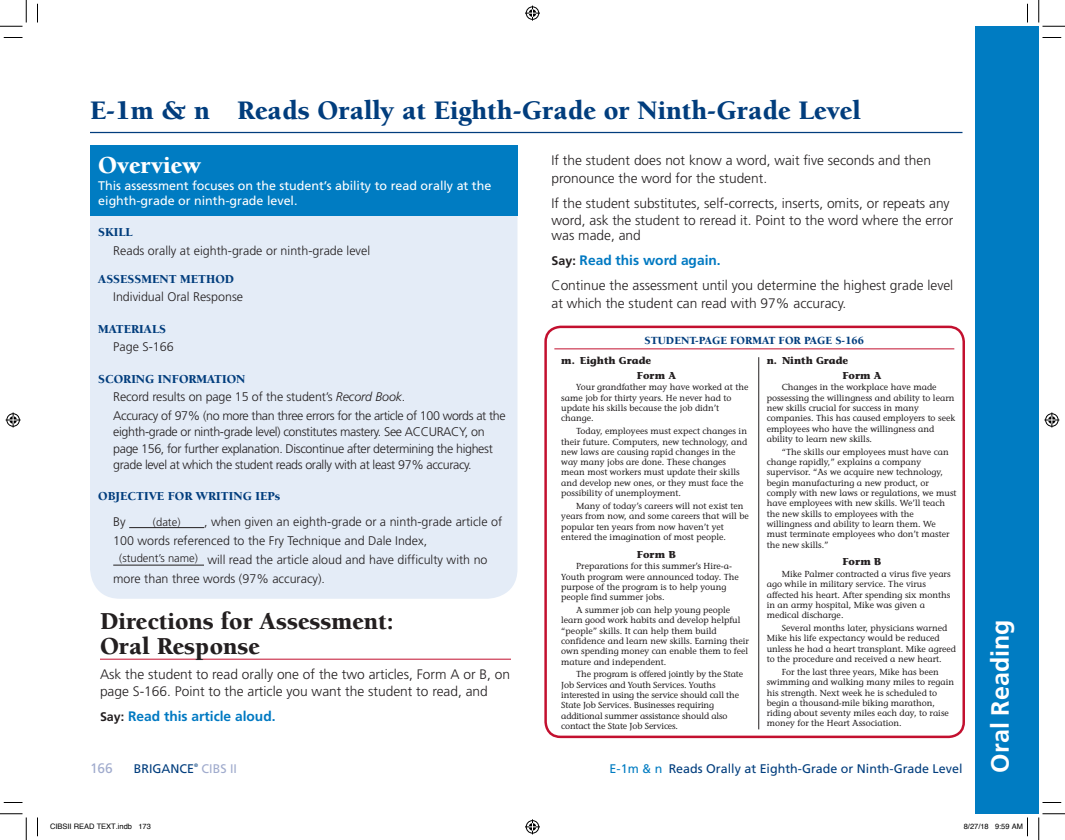
<style>
.page{position:relative;width:1065px;height:840px;background:#fff}
.page>*{position:absolute;margin:0;border:0;box-sizing:border-box;transform-origin:0 0}
.t1{font:900 27.5px "Berkeley Std";color:#013d7d}
.t2{font:900 25px/25px "Berkeley Std";color:#231f20}
.t3{font:700 25px "Frutiger LT Std";color:#fff}
.t4{font:900 25px "Berkeley Std";color:#fff}
.t5{font:300 13.75px/17.5px "Frutiger LT Std";color:#231f20}
.t6{font:700 13.75px "Frutiger LT Std";color:#0079c2}
.t7{font:13.75px "Frutiger LT Std";color:#a0abcd}
.t8{font:300 12.5px/16.2px "Frutiger LT Std";letter-spacing:-.02em;color:#231f20}
.t9{font:300 12.5px "Frutiger LT Std";color:#231f20}
.t10{font:12.5px/15px "Frutiger LT Std";color:#fff}
.t11{font:900 12.5px "Berkeley Std";color:#013d7d}
.t12{font:12.5px "Frutiger LT Std";color:#013d7d}
.t13{font:12.5px "Frutiger LT Std";color:#a0abcd}
.t14{font:900 11.25px "Berkeley Std";color:#013d7d}
.t15{font:300 11.25px "Frutiger LT Std";color:#231f20}
.t16{font:700 10px/15.2px "Stone Informal Std";color:#231f20}
.t17{font:500 8.75px/10.4px "Stone Informal Std";color:#231f20}
.t18{font:7.5px "Helvetica";color:#000}
.t19{font:5px "Frutiger LT Std";color:#013d7d}
.s1{font-style:italic}
.s2{font-size:11.25px}
.s3{font-weight:700;font-size:12.5px}
.s4{font-weight:700;color:#0079c2}
.s5{font-size:12.5px;color:#231f20}
.s6{color:#007cc2}
</style>
<div class="page">
<div style="left:975px;top:26px;width:64px;height:788px;background:#007cc2"></div>
<hr style="left:90px;top:132px;width:872px;height:1px;background:#013d7d">
<div style="left:90px;top:156px;width:428px;height:443px;background:#e4ecf7;border-radius:30px"></div>
<div style="left:90px;top:146px;width:428px;height:70px;background:#007cc2"></div>
<hr style="left:129px;top:527px;width:75px;height:1px;background:#231f20">
<hr style="left:113px;top:565px;width:91px;height:1px;background:#231f20">
<hr style="left:100px;top:659px;width:411px;height:1px;background:#c3102f">
<hr style="left:554px;top:349px;width:400px;height:1px;background:#c3102f">
<div style="left:544px;top:326px;width:421px;height:412px;border:2px solid #c3102f;border-radius:15px"></div>
<hr style="left:758px;top:357px;width:1px;height:372px;background:#231f20">
<svg style="left:4px;top:37px;width:18px;height:1px"></svg>
<svg style="left:1042px;top:37px;width:19px;height:1px"></svg>
<svg style="left:4px;top:802px;width:18px;height:1px"></svg>
<svg style="left:1042px;top:802px;width:19px;height:1px"></svg>
<svg style="left:37px;top:4px;width:1px;height:18px"></svg>
<svg style="left:37px;top:818px;width:1px;height:18px"></svg>
<svg style="left:1027px;top:4px;width:1px;height:18px"></svg>
<svg style="left:0;top:0;width:27px;height:27px"></svg>
<svg style="left:0;top:814px;width:27px;height:26px"></svg>
<svg style="left:1039px;top:0;width:26px;height:27px"></svg>
<svg style="left:1039px;top:814px;width:26px;height:26px"></svg>
<svg style="left:525px;top:6px;width:15px;height:15px"></svg>
<svg style="left:525px;top:819px;width:15px;height:15px"></svg>
<svg style="left:6px;top:412px;width:15px;height:16px"></svg>
<svg style="left:1044px;top:412px;width:15px;height:16px"></svg>
<svg style="left:1027px;top:818px;width:1px;height:18px"></svg>
<h1 class="t1" style="left:90px;top:96px;width:772px">E-1m &amp; n Reads Orally at Eighth-Grade or Ninth-Grade Level</h1>
<h2 class="t4" style="left:98px;top:152px;width:104px">Overview</h2>
<h3 class="t10" style="left:98px;top:178px;width:395px">This assessment focuses on the student’s ability to read orally at the eighth-grade or ninth-grade level.</h3>
<h3 class="t11" style="left:98px;top:226px;width:36px">SKILL</h3>
<h3 class="t9" style="left:113px;top:244px;width:258px">Reads orally at eighth-grade or ninth-grade level</h3>
<h3 class="t11" style="left:98px;top:272px;width:137px">ASSESSMENT METHOD</h3>
<h3 class="t9" style="left:113px;top:290px;width:131px">Individual Oral Response</h3>
<h3 class="t11" style="left:98px;top:322px;width:69px">MATERIALS</h3>
<h3 class="t8" style="left:113px;top:339px;width:62px">Page S-166</h3>
<h3 class="t11" style="left:98px;top:372px;width:149px">SCORING INFORMATION</h3>
<h3 class="t8" style="left:113px;top:388px;width:394px;line-height:18.8px">Record results on page 15 of the student’s <span class="s1">Record Book</span>.<br>Accuracy of 97% (no more than three errors for the article of 100 words at the</h3>
<h3 class="t8" style="left:113px;top:424px;width:381px">eighth-grade or ninth-grade level) constitutes mastery. See ACCURACY, on page 156, for further explanation. Discontinue after determining the highest grade level at which the student reads orally with at least 97% accuracy.</h3>
<h3 class="t11" style="left:98px;top:490px;width:184px">OBJECTIVE FOR WRITING IEPs</h3>
<h3 class="t8" style="left:113px;top:514px;width:14px">By</h3>
<p class="t15" style="left:153px;top:516px;width:29px">(date)</p>
<h3 class="t9" style="left:204px;top:515px;width:299px">, when given an eighth-grade or a ninth-grade article of</h3>
<h3 class="t9" style="left:113px;top:534px;width:315px">100 words referenced to the Fry Technique and Dale Index,</h3>
<h3 class="t9" style="left:119px;top:552px;width:370px"><span class="s2">(student’s name)</span> will read the article aloud and have difficulty with no</h3>
<h3 class="t9" style="left:113px;top:571px;width:213px">more than three words (97% accuracy).</h3>
<h3 class="t5" style="left:552px;top:152px;width:381px">If the student does not know a word, wait five seconds and then pronounce the word for the student.</h3>
<h3 class="t5" style="left:552px;top:195px;width:403px">If the student substitutes, self-corrects, inserts, omits, or repeats any word, ask the student to reread it. Point to the word where the error</h3>
<h3 class="t5" style="left:552px;top:223px;width:403px;line-height:25px">was made, and<br><span class="s3">Say:</span> <span class="s4">Read this word again.<br></span>Continue the assessment until you determine the highest grade level</h3>
<h3 class="t5" style="left:552px;top:295px;width:296px">at which the student can read with 97% accuracy.</h3>
<p class="t14" style="left:645px;top:334px;width:221px">STUDENT-PAGE FORMAT FOR PAGE S-166</p>
<p class="t16" style="left:637px;top:352px;width:41px;text-indent:-76px">m. Eighth Grade<br>Form A</p>
<p class="t17" style="left:561px;top:382px;width:189px;text-indent:15px">Your grandfather may have worked at the same job for thirty years. He never had to update his skills because the job didn’t change.</p>
<p class="t17" style="left:561px;top:426px;width:188px;text-indent:15px">Today, employees must expect changes in their future. Computers, new technology, and new laws are causing rapid changes in the way many jobs are done. These changes mean most workers must update their skills and develop new ones, or they must face the possibility of unemployment.</p>
<p class="t17" style="left:561px;top:501px;width:189px;text-indent:15px">Many of today’s careers will not exist ten years from now, and some careers that will be popular ten years from now haven’t yet entered the imagination of most people.</p>
<p class="t16" style="left:637px;top:546px;width:41px">Form B</p>
<p class="t17" style="left:561px;top:561px;width:179px;text-indent:15px">Preparations for this summer’s Hire-a-Youth program were announced today. The purpose of the program is to help young people find summer jobs.</p>
<p class="t17" style="left:561px;top:605px;width:189px;text-indent:15px">A summer job can help young people learn good work habits and develop helpful “people” skills. It can help them build confidence and learn new skills. Earning their own spending money can enable them to feel mature and independent.</p>
<p class="t17" style="left:561px;top:669px;width:183px;text-indent:15px">The program is offered jointly by the State Job Services and Youth Services. Youths interested in using the service should call the State Job Services. Businesses requiring additional summer assistance should also contact the State Job Services.</p>
<p class="t16" style="left:842px;top:352px;width:41px;text-indent:-76px">n. Ninth Grade<br>Form A</p>
<p class="t17" style="left:767px;top:382px;width:190px;text-indent:15px">Changes in the workplace have made possessing the willingness and ability to learn new skills crucial for success in many companies. This has caused employers to seek employees who have the willingness and ability to learn new skills.</p>
<p class="t17" style="left:767px;top:447px;width:191px;text-indent:15px">“The skills our employees must have can change rapidly,” explains a company supervisor. “As we acquire new technology, begin manufacturing a new product, or comply with new laws or regulations, we must have employees with new skills. We’ll teach the new skills to employees with the willingness and ability to learn them. We must terminate employees who don’t master the new skills.”</p>
<p class="t16" style="left:842px;top:554px;width:41px">Form B</p>
<p class="t17" style="left:767px;top:569px;width:185px;text-indent:15px">Mike Palmer contracted a virus five years ago while in military service. The virus affected his heart. After spending six months in an army hospital, Mike was given a medical discharge.</p>
<p class="t17" style="left:767px;top:623px;width:191px;text-indent:15px">Several months later, physicians warned Mike his life expectancy would be reduced unless he had a heart transplant. Mike agreed to the procedure and received a new heart.</p>
<p class="t17" style="left:767px;top:667px;width:189px;text-indent:15px">For the last three years, Mike has been swimming and walking many miles to regain his strength. Next week he is scheduled to begin a thousand-mile biking marathon, riding about seventy miles each day, to raise money for the Heart Association.</p>
<h2 class="t2" style="left:100px;top:609px;width:295px">Directions for Assessment:<br>Oral Response</h2>
<h3 class="t5" style="left:100px;top:666px;width:412px">Ask the student to read orally one of the two articles, Form A or B, on page S-166. Point to the article you want the student to read, and</h3>
<h3 class="t6" style="left:100px;top:709px;width:177px"><span class="s5">Say:</span> Read this article aloud.</h3>
<h3 class="t7" style="left:90px;top:760px;width:24px">166</h3>
<h3 class="t13" style="left:202px;top:761px;width:37px">CIBS II</h3>
<h3 class="t12" style="left:134px;top:761px;width:62px">BRIGANCE</h3>
<p class="t19" style="left:194px;top:763px;width:5px">®</p>
<h3 class="t12" style="left:610px;top:761px;width:354px"><span class="s6">E-1m &amp; n</span> Reads Orally at Eighth-Grade or Ninth-Grade Level</h3>
<h2 class="t3" style="left:985px;top:772px;width:154px;rotate:-90deg">Oral Reading</h2>
<p class="t18" style="left:50px;top:820px;width:102px">CIBSII READ TEXT.indb 173</p>
<p class="t18" style="left:964px;top:820px;width:61px">8/27/18 9:59 AM</p>
</div>
